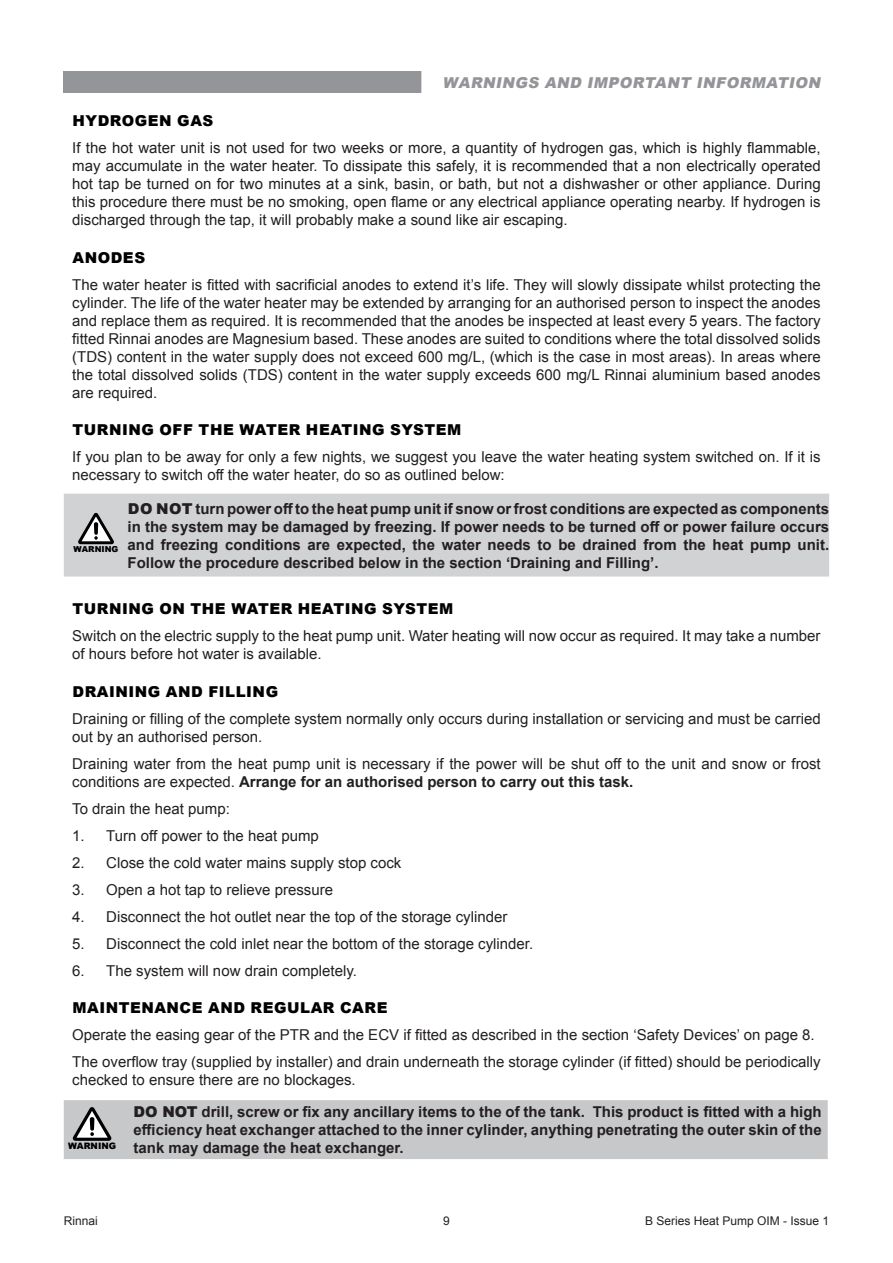
<style>
.page{position:relative;width:893px;height:1263px;background:#fff}
.page>*{position:absolute;margin:0;border:0;box-sizing:border-box;transform-origin:0 0}
.Body{font:15px/18px "Arial";color:#231f20}
.Body_Note_Table_Bold{font:700 15px/18px "Arial";color:#231f20;text-align:justify}
.Chapter_Title_2{font:900 15px "Arial";letter-spacing:.035em;color:#000}
.t1{font:italic 900 15px "Arial";color:#939598}
.t2{font:12px "Arial";color:#231f20}
.t3{font:900 8.85px "Arial";color:#000}
.t4{font:900 8.25px "Arial";color:#000}
.s1{font-weight:900}
.s2{font-weight:700}
</style>
<div class="page">
<div style="left:64px;top:494px;width:765px;height:82px;background:#d1d2d4"></div>
<div style="left:64px;top:1100px;width:764px;height:59px;background:#c7c8ca"></div>
<svg style="left:78px;top:513px;width:36px;height:31px"></svg>
<svg style="left:94px;top:522px;width:4px;height:13px"></svg>
<div style="left:64px;top:71px;width:765px;height:21px;background:#939598"></div>
<div style="left:421px;top:64px;width:421px;height:36px;background:#fff"></div>
<p class="t1" style="left:443px;top:72px;width:383px">WARNINGS AND IMPORTANT INFORMATION</p>
<p class="Chapter_Title_2" style="left:73px;top:110px;width:142px">HYDROGEN GAS</p>
<p class="Body" style="left:72px;top:139px;width:750px;text-align:justify">If the hot water unit is not used for two weeks or more, a quantity of hydrogen gas, which is highly flammable, may accumulate in the water heater. To dissipate this safely, it is recommended that a non electrically operated hot tap be turned on for two minutes at a sink, basin, or bath, but not a dishwasher or other appliance. During this procedure there must be no smoking, open flame or any electrical appliance operating nearby. If hydrogen is discharged through the tap, it will probably make a sound like air escaping.</p>
<p class="Chapter_Title_2" style="left:73px;top:247px;width:74px">ANODES</p>
<p class="Body" style="left:72px;top:276px;width:750px;text-align:justify">The water heater is fitted with sacrificial anodes to extend it’s life. They will slowly dissipate whilst protecting the cylinder. The life of the water heater may be extended by arranging for an authorised person to inspect the anodes and replace them as required. It is recommended that the anodes be inspected at least every 5 years. The factory fitted Rinnai anodes are Magnesium based. These anodes are suited to conditions where the total dissolved solids (TDS) content in the water supply does not exceed 600 mg/L, (which is the case in most areas). In areas where the total dissolved solids (TDS) content in the water supply exceeds 600 mg/L Rinnai aluminium based anodes are required.</p>
<p class="Chapter_Title_2" style="left:73px;top:419px;width:390px">TURNING OFF THE WATER HEATING SYSTEM</p>
<p class="Body" style="left:72px;top:448px;width:750px">If you plan to be away for only a few nights, we suggest you leave the water heating system switched on. If it is necessary to switch off the water heater, do so as outlined below:</p>
<p class="Body_Note_Table_Bold" style="left:128px;top:499px;width:703px"><span class="s1">DO NOT</span> turn power off to the heat pump unit if snow or frost conditions are expected as components in the system may be damaged by freezing. If power needs to be turned off or power failure occurs and freezing conditions are expected, the water needs to be drained from the heat pump unit.<br>Follow the procedure described below in the section ‘Draining and Filling’.</p>
<p class="Chapter_Title_2" style="left:73px;top:598px;width:382px">TURNING ON THE WATER HEATING SYSTEM</p>
<p class="Body" style="left:72px;top:627px;width:750px">Switch on the electric supply to the heat pump unit. Water heating will now occur as required. It may take a number of hours before hot water is available.</p>
<p class="Chapter_Title_2" style="left:73px;top:680px;width:207px">DRAINING AND FILLING</p>
<p class="Body" style="left:72px;top:709px;width:750px">Draining or filling of the complete system normally only occurs during installation or servicing and must be carried out by an authorised person.</p>
<p class="Body" style="left:72px;top:754px;width:750px">Draining water from the heat pump unit is necessary if the power will be shut off to the unit and snow or frost conditions are expected. <span class="s2">Arrange for an authorised person to carry out this task.</span></p>
<p class="Body" style="left:72px;top:799px;width:159px">To drain the heat pump:</p>
<p class="Body" style="left:72px;top:826px;width:248px">1. Turn off power to the heat pump</p>
<p class="Body" style="left:72px;top:853px;width:331px">2. Close the cold water mains supply stop cock</p>
<p class="Body" style="left:72px;top:880px;width:262px">3. Open a hot tap to relieve pressure</p>
<p class="Body" style="left:72px;top:907px;width:437px">4. Disconnect the hot outlet near the top of the storage cylinder</p>
<p class="Body" style="left:72px;top:934px;width:462px">5. Disconnect the cold inlet near the bottom of the storage cylinder.</p>
<p class="Body" style="left:72px;top:961px;width:286px">6. The system will now drain completely.</p>
<p class="Chapter_Title_2" style="left:73px;top:997px;width:316px">MAINTENANCE AND REGULAR CARE</p>
<p class="Body" style="left:72px;top:1026px;width:744px">Operate the easing gear of the PTR and the ECV if fitted as described in the section ‘Safety Devices’ on page 8.</p>
<p class="Body" style="left:72px;top:1053px;width:750px">The overflow tray (supplied by installer) and drain underneath the storage cylinder (if fitted) should be periodically checked to ensure there are no blockages.</p>
<p class="t4" style="left:74px;top:543px;width:46px">WARNING</p>
<p class="t3" style="left:68px;top:1139px;width:50px">WARNING</p>
<p class="Body_Note_Table_Bold" style="left:134px;top:1103px;width:690px"><span class="s1">DO NOT</span> drill, screw or fix any ancillary items to the of the tank. This product is fitted with a high efficiency heat exchanger attached to the inner cylinder, anything penetrating the outer skin of the tank may damage the heat exchanger.</p>
<p class="t2" style="left:64px;top:1213px;width:36px">Rinnai</p>
<p class="t2" style="left:443px;top:1213px;width:8px">9</p>
<p class="t2" style="left:645px;top:1213px;width:186px">B Series Heat Pump OIM - Issue 1</p>
</div>
